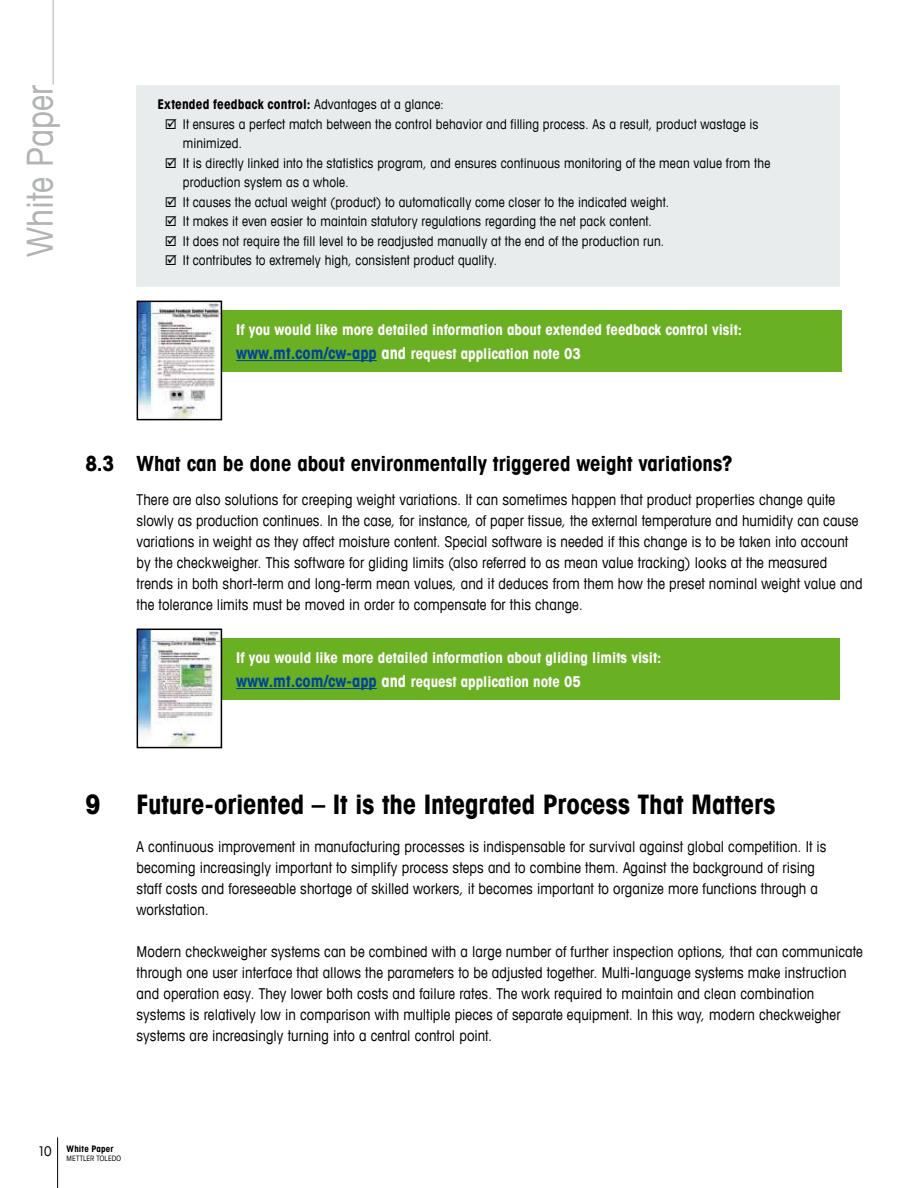
<style>
.page{position:relative;width:918px;height:1188px;background:#fff}
.page>*{position:absolute;margin:0;border:0;box-sizing:border-box;transform-origin:0 0}
.t1{font:condensed 36px "Avant Garde Com";color:#b1b3b4}
.t2{font:700 condensed 27px "Avant Garde Com";letter-spacing:-.005em;color:#000}
.t3{font:700 condensed 21px "Avant Garde Com";letter-spacing:-.005em;color:#000}
.t4{font:condensed 15px/21px "Avant Garde Com";letter-spacing:.005em;color:#000}
.t5{font:700 condensed 15px/24px "Avant Garde Com";color:#fff}
.t6{font:condensed 13.5px/19.5px "Avant Garde Com";letter-spacing:.01em;color:#000}
.t7{font:700 condensed 13.5px "Avant Garde Com";letter-spacing:.01em;color:#000}
.t8{font:700 condensed 9px "Avant Garde Com";letter-spacing:.02em;color:#000}
.t9{font:condensed 7.5px "Avant Garde Com";letter-spacing:.015em;color:#000}
.s1{font-weight:400}
.s2{font-size:16.5px;color:#004595}
.s3{font-size:16.5px}
.s4{font-weight:400;font-size:13.5px}
</style>
<div class="page">
<hr style="left:57px;top:1137px;width:1px;height:51px;background:#000">
<hr style="left:53px;top:0;width:1px;height:85px;background:#b1b3b4">
<div style="left:137px;top:85px;width:703px;height:202px;background:#e8eced"></div>
<div style="left:198px;top:311px;width:643px;height:61px;background:#6ab023"></div>
<hr style="left:236px;top:360px;width:141px;height:1px;background:#004595">
<img style="left:140px;top:304px;width:79px;height:113px">
<div style="left:137px;top:301px;width:85px;height:119px;border:2px solid #000"></div>
<div style="left:198px;top:638px;width:642px;height:62px;background:#6ab023"></div>
<hr style="left:236px;top:688px;width:141px;height:1px;background:#004595">
<img style="left:140px;top:632px;width:79px;height:113px">
<div style="left:137px;top:629px;width:85px;height:119px;border:2px solid #000"></div>
<h1 class="t1" style="left:18px;top:257px;width:173px;rotate:-90deg">White Paper</h1>
<p class="t7" style="left:157px;top:96px;width:288px">Extended feedback control: <span class="s1">Advantages at a glance:</span></p>
<p class="t6" style="left:183px;top:114px;width:577px;text-indent:-18px">☑ It ensures a perfect match between the control behavior and filling process. As a result, product wastage is minimized.</p>
<p class="t6" style="left:183px;top:153px;width:589px;text-indent:-18px">☑ It is directly linked into the statistics program, and ensures continuous monitoring of the mean value from the production system as a whole.</p>
<p class="t6" style="left:165px;top:192px;width:506px">☑ It causes the actual weight (product) to automatically come closer to the indicated weight.</p>
<p class="t6" style="left:165px;top:212px;width:489px">☑ It makes it even easier to maintain statutory regulations regarding the net pack content.</p>
<p class="t6" style="left:165px;top:231px;width:501px">☑ It does not require the fill level to be readjusted manually at the end of the production run.</p>
<p class="t6" style="left:165px;top:251px;width:334px">☑ It contributes to extremely high, consistent product quality.</p>
<p class="t5" style="left:236px;top:317px;width:507px">If you would like more detailed information about extended feedback control visit: <span class="s2">www.mt.com/cw-app</span> <span class="s3">and</span> request application note 03</p>
<h3 class="t3" style="left:86px;top:450px;width:649px">8.3 What can be done about environmentally triggered weight variations?</h3>
<p class="t4" style="left:137px;top:489px;width:728px">There are also solutions for creeping weight variations. It can sometimes happen that product properties change quite slowly as production continues. In the case, for instance, of paper tissue, the external temperature and humidity can cause variations in weight as they affect moisture content. Special software is needed if this change is to be taken into account by the checkweigher. This software for gliding limits (also referred to as mean value tracking) looks at the measured trends in both short-term and long-term mean values, and it deduces from them how the preset nominal weight value and the tolerance limits must be moved in order to compensate for this change.</p>
<p class="t5" style="left:236px;top:645px;width:427px">If you would like more detailed information about gliding limits visit: <span class="s2">www.mt.com/cw-app</span> <span class="s3">and</span> request application note 05</p>
<h2 class="t2" style="left:86px;top:787px;width:17px">9</h2>
<h2 class="t2" style="left:137px;top:787px;width:640px">Future-oriented – It is the Integrated Process That Matters</h2>
<p class="t4" style="left:137px;top:836px;width:691px">A continuous improvement in manufacturing processes is indispensable for survival against global competition. It is becoming increasingly important to simplify process steps and to combine them. Against the background of rising staff costs and foreseeable shortage of skilled workers, it becomes important to organize more functions through a workstation.</p>
<p class="t4" style="left:137px;top:941px;width:728px">Modern checkweigher systems can be combined with a large number of further inspection options, that can communicate through one user interface that allows the parameters to be adjusted together. Multi-language systems make instruction and operation easy. They lower both costs and failure rates. The work required to maintain and clean combination systems is relatively low in comparison with multiple pieces of separate equipment. In this way, modern checkweigher systems are increasingly turning into a central control point.</p>
<p class="t8" style="left:38px;top:1143px;width:77px"><span class="s4">10</span> White Paper</p>
<p class="t9" style="left:67px;top:1154px;width:56px">METTLER TOLEDO</p>
</div>
